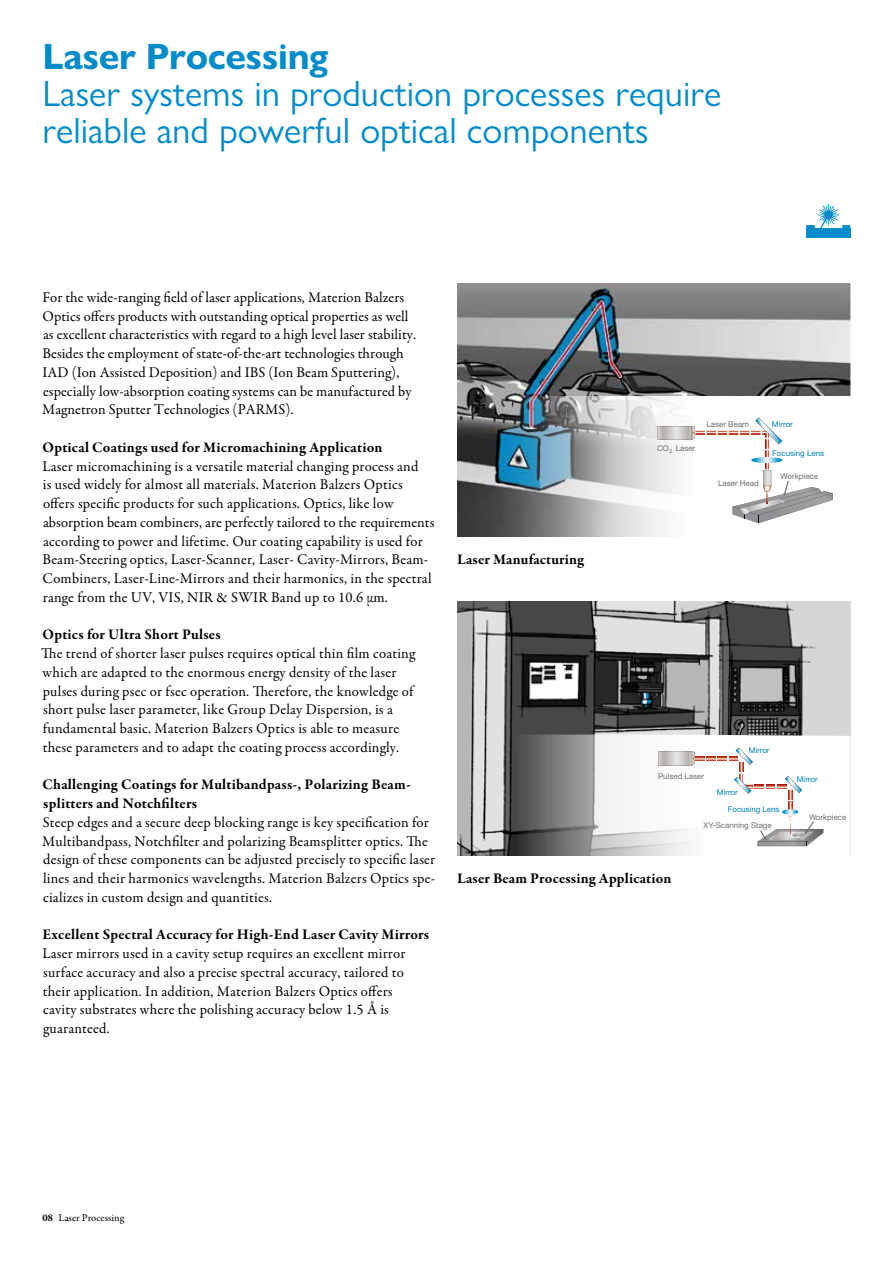
<style>
.page{position:relative;width:893px;height:1263px;background:#fff}
.page>*{position:absolute;margin:0;border:0;box-sizing:border-box;transform-origin:0 0}
.t1{font:36.75px/36.8px "Gill Sans Nova";color:#008bcb}
.t2{font:700 36.75px "Gill Sans Nova";letter-spacing:-.01em;color:#008bcb}
.t3{font:15px/18.8px "Garamond Premr Pro";letter-spacing:.015em;color:#000}
.t4{font:700 15px/18.8px "Garamond Premr Pro";letter-spacing:.015em;color:#000}
.t5{font:10.5px "Garamond Premr Pro";color:#000}
.t6{font:7.95px "Helvetica Neue";color:#706f6f}
.t7{font:7.95px "Helvetica Neue";color:#706f6f}
.t8{font:7.95px/17.2px "Helvetica Neue";color:#0181b8}
.t9{font:7.95px "Helvetica Neue";color:#0181b8}
.s1{font-weight:700}
</style>
<div class="page">
<svg style="left:806px;top:204px;width:44px;height:33px"></svg>
<img style="left:457px;top:602px;width:393px;height:253px">
<img style="left:457px;top:283px;width:393px;height:253px">
<img style="left:516px;top:734px;width:334px;height:122px">
<img style="left:480px;top:396px;width:370px;height:141px">
<svg style="left:658px;top:748px;width:166px;height:98px"></svg>
<svg style="left:658px;top:417px;width:175px;height:106px"></svg>
<h1 class="t2" style="left:43px;top:34px;width:287px">Laser Processing</h1>
<h1 class="t1" style="left:43px;top:75px;width:680px">Laser systems in production processes require reliable and powerful optical components</h1>
<p class="t3" style="left:42px;top:288px;width:375px">For the wide-ranging field of laser applications, Materion Balzers Optics offers products with outstanding optical properties as well as excellent characteristics with regard to a high level laser stability.<br>Besides the employment of state-of-the-art technologies through IAD (Ion Assisted Deposition) and IBS (Ion Beam Sputtering), especially low-absorption coating systems can be manufactured by Magnetron Sputter Technologies (PARMS).</p>
<p class="t4" style="left:43px;top:438px;width:341px">Optical Coatings used for Micromachining Application</p>
<p class="t3" style="left:42px;top:457px;width:393px">Laser micromachining is a versatile material changing process and<br>is used widely for almost all materials. Materion Balzers Optics offers specific products for such applications. Optics, like low absorption beam combiners, are perfectly tailored to the requirements according to power and lifetime. Our coating capability is used for Beam-Steering optics, Laser-Scanner, Laser- Cavity-Mirrors, Beam-Combiners, Laser-Line-Mirrors and their harmonics, in the spectral range from the UV, VIS, NIR &amp; SWIR Band up to 10.6 µm.</p>
<p class="t4" style="left:43px;top:625px;width:179px">Optics for Ultra Short Pulses</p>
<p class="t3" style="left:41px;top:644px;width:376px">The trend of shorter laser pulses requires optical thin film coating which are adapted to the enormous energy density of the laser pulses during psec or fsec operation. Therefore, the knowledge of short pulse laser parameter, like Group Delay Dispersion, is a fundamental basic. Materion Balzers Optics is able to measure these parameters and to adapt the coating process accordingly.</p>
<p class="t4" style="left:43px;top:775px;width:370px">Challenging Coatings for Multibandpass-, Polarizing Beam&shy;splitters and Notchfilters</p>
<p class="t3" style="left:42px;top:813px;width:394px">Steep edges and a secure deep blocking range is key specification for Multibandpass, Notchfilter and polarizing Beamsplitter optics. The design of these components can be adjusted precisely to specific laser lines and their harmonics wavelengths. Materion Balzers Optics spe&shy;cializes in custom design and quantities.</p>
<p class="t4" style="left:43px;top:925px;width:388px">Excellent Spectral Accuracy for High-End Laser Cavity Mirrors</p>
<p class="t3" style="left:42px;top:944px;width:365px">Laser mirrors used in a cavity setup requires an excellent mirror surface accuracy and also a precise spectral accuracy, tailored to their application. In addition, Materion Balzers Optics offers cavity substrates where the polishing accuracy below 1.5 Å is guaranteed.</p>
<p class="t4" style="left:457px;top:550px;width:129px">Laser Manufacturing</p>
<p class="t7" style="left:657px;top:444px;width:40px">CO Laser</p>
<p class="t7" style="left:670px;top:447px;width:4px">²</p>
<p class="t7" style="left:706px;top:420px;width:44px">Laser Beam</p>
<p class="t7" style="left:718px;top:479px;width:42px">Laser Head</p>
<p class="t9" style="left:772px;top:420px;width:23px">Mirror</p>
<p class="t9" style="left:772px;top:448px;width:53px">Focusing Lens</p>
<p class="t7" style="left:781px;top:471px;width:39px">Workpiece</p>
<p class="t6" style="left:658px;top:771px;width:47px">Pulsed Laser</p>
<p class="t8" style="left:749px;top:742px;width:22px">Mirror</p>
<p class="t8" style="left:728px;top:784px;width:53px;text-indent:-11px">Mirror<br>Focusing Lens</p>
<p class="t6" style="left:704px;top:820px;width:70px">XY-Scanning Stage</p>
<p class="t8" style="left:797px;top:770px;width:22px">Mirror</p>
<p class="t6" style="left:809px;top:812px;width:39px">Workpiece</p>
<p class="t4" style="left:457px;top:869px;width:216px">Laser Beam Processing Application</p>
<p class="t5" style="left:43px;top:1211px;width:83px"><span class="s1">08</span> Laser Processing</p>
</div>
